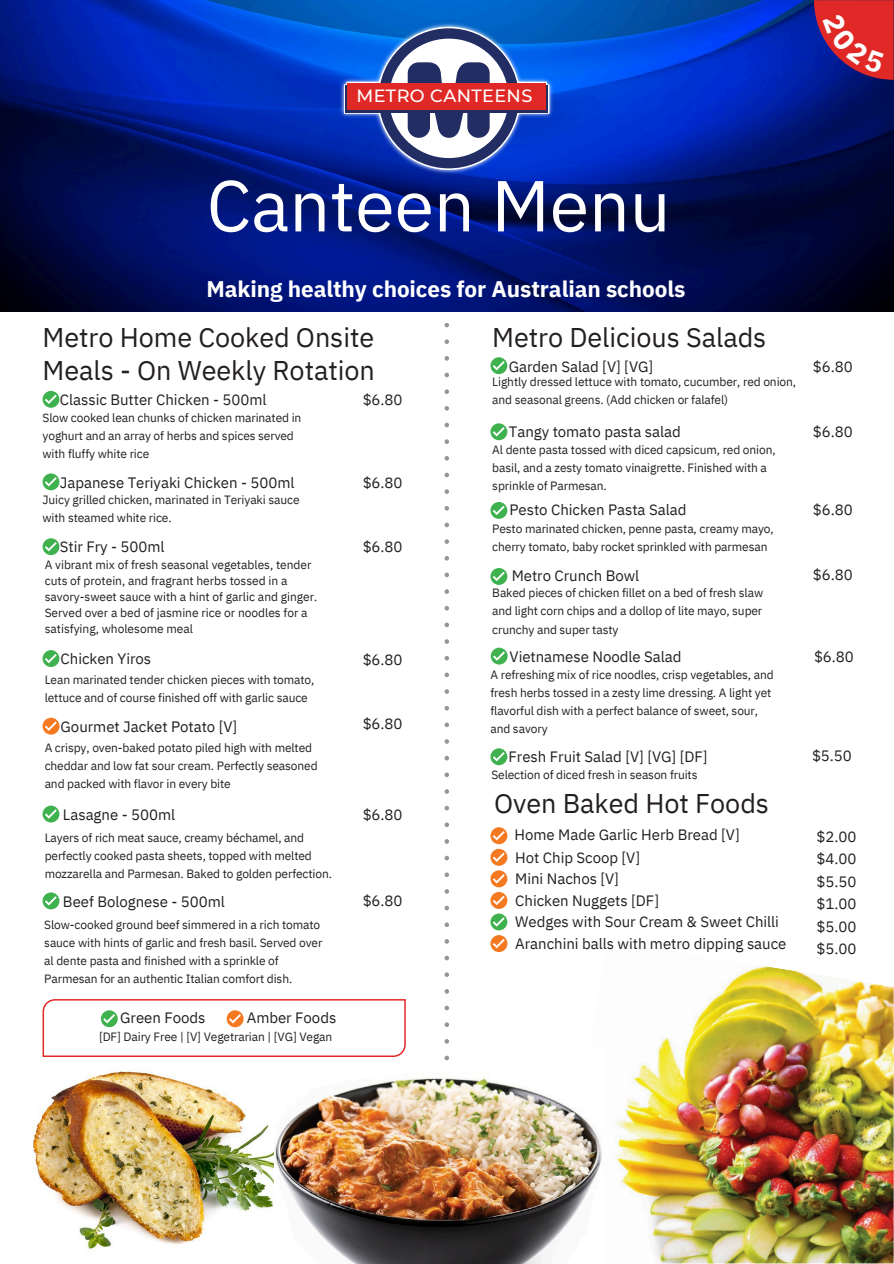
<style>
.page{position:relative;width:894px;height:1264px;background:#fff}
.page>*{position:absolute;margin:0;border:0;box-sizing:border-box;transform-origin:0 0}
.t1{font:72px "IBM Plex Sans";letter-spacing:-.005em;color:#fff}
.t2{font:27px/32.7px "IBM Plex Sans";letter-spacing:-.005em;color:#231f20}
.t3{font:700 22.5px "IBM Plex Sans";letter-spacing:-.005em;color:#fff}
.t4{font:500 17.7px "Montserrat";letter-spacing:.02em;color:#fff}
.t5{font:15px/22.5px "IBM Plex Sans";letter-spacing:-.005em;color:#231f20}
.t6{font:12px/18px "IBM Plex Sans";letter-spacing:-.01em;color:#231f20}
</style>
<div class="page">
<img style="left:33px;top:1056px;width:241px;height:194px">
<img style="left:615px;top:965px;width:278px;height:298px">
<img style="left:274px;top:1047px;width:328px;height:216px">
<img style="left:0;top:0;width:893px;height:311px">
<img style="left:337px;top:20px;width:218px;height:157px">
<svg style="left:444px;top:339px;width:5px;height:438px"></svg>
<svg style="left:344px;top:27px;width:205px;height:143px"></svg>
<svg style="left:345px;top:86px;width:202px;height:26px"></svg>
<div style="left:348px;top:83px;width:197px;height:27px;background:#e02926"></div>
<div style="left:43px;top:473px;width:16px;height:17px;background:#3fb24f;border-radius:50%"></div>
<svg style="left:45px;top:477px;width:12px;height:9px"></svg>
<div style="left:43px;top:391px;width:16px;height:17px;background:#3fb24f;border-radius:50%"></div>
<svg style="left:45px;top:394px;width:12px;height:10px"></svg>
<div style="left:43px;top:538px;width:16px;height:17px;background:#3fb24f;border-radius:50%"></div>
<svg style="left:45px;top:542px;width:12px;height:9px"></svg>
<div style="left:43px;top:650px;width:16px;height:17px;background:#3fb24f;border-radius:50%"></div>
<svg style="left:45px;top:654px;width:12px;height:9px"></svg>
<div style="left:43px;top:717px;width:16px;height:17px;background:#f47920;border-radius:50%"></div>
<svg style="left:45px;top:721px;width:12px;height:10px"></svg>
<div style="left:43px;top:805px;width:16px;height:17px;background:#3fb24f;border-radius:50%"></div>
<svg style="left:45px;top:809px;width:12px;height:9px"></svg>
<svg style="left:43px;top:999px;width:362px;height:57px"></svg>
<div style="left:43px;top:892px;width:16px;height:17px;background:#3fb24f;border-radius:50%"></div>
<svg style="left:45px;top:896px;width:12px;height:9px"></svg>
<svg style="left:490px;top:357px;width:17px;height:17px"></svg>
<svg style="left:492px;top:361px;width:12px;height:9px"></svg>
<div style="left:490px;top:423px;width:17px;height:17px;background:#3fb24f;border-radius:50%"></div>
<svg style="left:492px;top:427px;width:12px;height:9px"></svg>
<svg style="left:490px;top:502px;width:17px;height:17px"></svg>
<svg style="left:492px;top:505px;width:12px;height:10px"></svg>
<svg style="left:490px;top:748px;width:17px;height:17px"></svg>
<svg style="left:492px;top:752px;width:12px;height:9px"></svg>
<svg style="left:490px;top:568px;width:17px;height:17px"></svg>
<svg style="left:492px;top:571px;width:12px;height:10px"></svg>
<svg style="left:490px;top:827px;width:17px;height:17px"></svg>
<svg style="left:492px;top:831px;width:12px;height:9px"></svg>
<svg style="left:490px;top:848px;width:17px;height:17px"></svg>
<svg style="left:492px;top:852px;width:12px;height:10px"></svg>
<div style="left:490px;top:870px;width:17px;height:17px;background:#f47920;border-radius:50%"></div>
<svg style="left:492px;top:874px;width:12px;height:9px"></svg>
<svg style="left:490px;top:892px;width:17px;height:16px"></svg>
<svg style="left:492px;top:895px;width:12px;height:10px"></svg>
<div style="left:490px;top:913px;width:17px;height:17px;background:#3fb24f;border-radius:50%"></div>
<svg style="left:492px;top:917px;width:12px;height:9px"></svg>
<svg style="left:490px;top:935px;width:17px;height:17px"></svg>
<svg style="left:492px;top:938px;width:12px;height:10px"></svg>
<svg style="left:490px;top:647px;width:17px;height:17px"></svg>
<svg style="left:493px;top:651px;width:12px;height:9px"></svg>
<svg style="left:813px;top:0;width:80px;height:80px"></svg>
<h4 class="t4" style="left:356px;top:85px;width:177px">METRO CANTEENS</h4>
<h4 class="t1" style="left:206px;top:157px;width:465px">Canteen Menu</h4>
<h4 class="t3" style="left:206px;top:273px;width:480px">Making healthy choices for Australian schools</h4>
<h1 class="t2" style="left:492px;top:321px;width:275px">Metro Delicious Salads</h1>
<p class="t6" style="left:492px;top:372px;width:305px">Lightly dressed lettuce with tomato, cucumber, red onion, and seasonal greens. (Add chicken or falafel)</p>
<p class="t2" style="left:43px;top:321px;width:334px">Metro Home Cooked Onsite<br>Meals - On Weekly Rotation</p>
<h4 class="t5" style="left:508px;top:355px;width:146px">Garden Salad [V] [VG]</h4>
<h4 class="t5" style="left:362px;top:388px;width:41px">$6.80</h4>
<h4 class="t5" style="left:60px;top:388px;width:208px">Classic Butter Chicken - 500ml</h4>
<p class="t6" style="left:43px;top:408px;width:260px">Slow cooked lean chunks of chicken marinated in yoghurt and an array of herbs and spices served with fluffy white rice</p>
<p class="t5" style="left:60px;top:471px;width:236px">Japanese Teriyaki Chicken - 500ml</p>
<h4 class="t5" style="left:362px;top:471px;width:41px">$6.80</h4>
<h4 class="t6" style="left:43px;top:491px;width:258px">Juicy grilled chicken, marinated in Teriyaki sauce with steamed white rice.</h4>
<p class="t5" style="left:60px;top:535px;width:106px">Stir Fry - 500ml</p>
<p class="t6" style="left:45px;top:556px;width:274px;line-height:16px">A vibrant mix of fresh seasonal vegetables, tender cuts of protein, and fragrant herbs tossed in a savory-sweet sauce with a hint of garlic and ginger.<br>Served over a bed of jasmine rice or noodles for a satisfying, wholesome meal</p>
<h4 class="t5" style="left:61px;top:646px;width:92px">Chicken Yiros</h4>
<p class="t6" style="left:45px;top:670px;width:271px">Lean marinated tender chicken pieces with tomato, lettuce and of course finished off with garlic sauce</p>
<p class="t5" style="left:61px;top:715px;width:178px">Gourmet Jacket Potato [V]</p>
<p class="t6" style="left:45px;top:738px;width:274px">A crispy, oven-baked potato piled high with melted cheddar and low fat sour cream. Perfectly seasoned and packed with flavor in every bite</p>
<p class="t5" style="left:63px;top:803px;width:114px">Lasagne - 500ml</p>
<h4 class="t6" style="left:45px;top:828px;width:289px">Layers of rich meat sauce, creamy béchamel, and perfectly cooked pasta sheets, topped with melted mozzarella and Parmesan. Baked to golden perfection.</h4>
<h4 class="t5" style="left:63px;top:889px;width:163px">Beef Bolognese - 500ml</h4>
<p class="t6" style="left:44px;top:915px;width:279px">Slow-cooked ground beef simmered in a rich tomato sauce with hints of garlic and fresh basil. Served over al dente pasta and finished with a sprinkle of Parmesan for an authentic Italian comfort dish.</p>
<h4 class="t5" style="left:120px;top:1005px;width:87px">Green Foods</h4>
<h4 class="t5" style="left:247px;top:1005px;width:91px">Amber Foods</h4>
<h1 class="t6" style="left:99px;top:1027px;width:235px">[DF] Dairy Free | [V] Vegetrarian | [VG] Vegan</h1>
<p class="t5" style="left:362px;top:535px;width:41px">$6.80</p>
<h4 class="t5" style="left:362px;top:648px;width:41px">$6.80</h4>
<h4 class="t5" style="left:362px;top:712px;width:41px">$6.80</h4>
<p class="t5" style="left:362px;top:803px;width:41px">$6.80</p>
<p class="t5" style="left:362px;top:889px;width:41px">$6.80</p>
<p class="t5" style="left:508px;top:420px;width:173px">Tangy tomato pasta salad</p>
<p class="t6" style="left:492px;top:440px;width:285px">Al dente pasta tossed with diced capsicum, red onion, basil, and a zesty tomato vinaigrette. Finished with a sprinkle of Parmesan.</p>
<h4 class="t6" style="left:492px;top:519px;width:283px">Pesto marinated chicken, penne pasta, creamy mayo, cherry tomato, baby rocket sprinkled with parmesan</h4>
<p class="t6" style="left:492px;top:584px;width:272px;text-align:justify">Baked pieces of chicken fillet on a bed of fresh slaw and light corn chips and a dollop of lite mayo, super crunchy and super tasty</p>
<p class="t5" style="left:509px;top:498px;width:178px">Pesto Chicken Pasta Salad</p>
<p class="t5" style="left:511px;top:564px;width:129px">Metro Crunch Bowl</p>
<h4 class="t5" style="left:509px;top:645px;width:173px">Vietnamese Noodle Salad</h4>
<h4 class="t6" style="left:490px;top:665px;width:285px">A refreshing mix of rice noodles, crisp vegetables, and fresh herbs tossed in a zesty lime dressing. A light yet flavorful dish with a perfect balance of sweet, sour, and savory</h4>
<p class="t5" style="left:508px;top:744px;width:200px">Fresh Fruit Salad [V] [VG] [DF]</p>
<p class="t6" style="left:491px;top:765px;width:208px">Selection of diced fresh in season fruits</p>
<h4 class="t2" style="left:494px;top:786px;width:276px">Oven Baked Hot Foods</h4>
<p class="t5" style="left:514px;top:823px;width:226px">Home Made Garlic Herb Bread [V]</p>
<h4 class="t5" style="left:515px;top:846px;width:265px;line-height:21.3px">Hot Chip Scoop [V]<br>Mini Nachos [V]<br>Chicken Nuggets [DF]<br>Wedges with Sour Cream &amp; Sweet Chilli</h4>
<h4 class="t5" style="left:515px;top:931px;width:272px">Aranchini balls with metro dipping sauce</h4>
<h4 class="t5" style="left:812px;top:355px;width:41px">$6.80</h4>
<p class="t5" style="left:812px;top:420px;width:41px">$6.80</p>
<p class="t5" style="left:812px;top:498px;width:41px">$6.80</p>
<h4 class="t5" style="left:812px;top:563px;width:41px">$6.80</h4>
<h4 class="t5" style="left:813px;top:645px;width:41px">$6.80</h4>
<p class="t5" style="left:811px;top:744px;width:41px">$5.50</p>
<h4 class="t5" style="left:816px;top:824px;width:41px;text-align:justify">$2.00 $4.00 $5.50 $1.00 $5.00 $5.00</h4>
</div>
